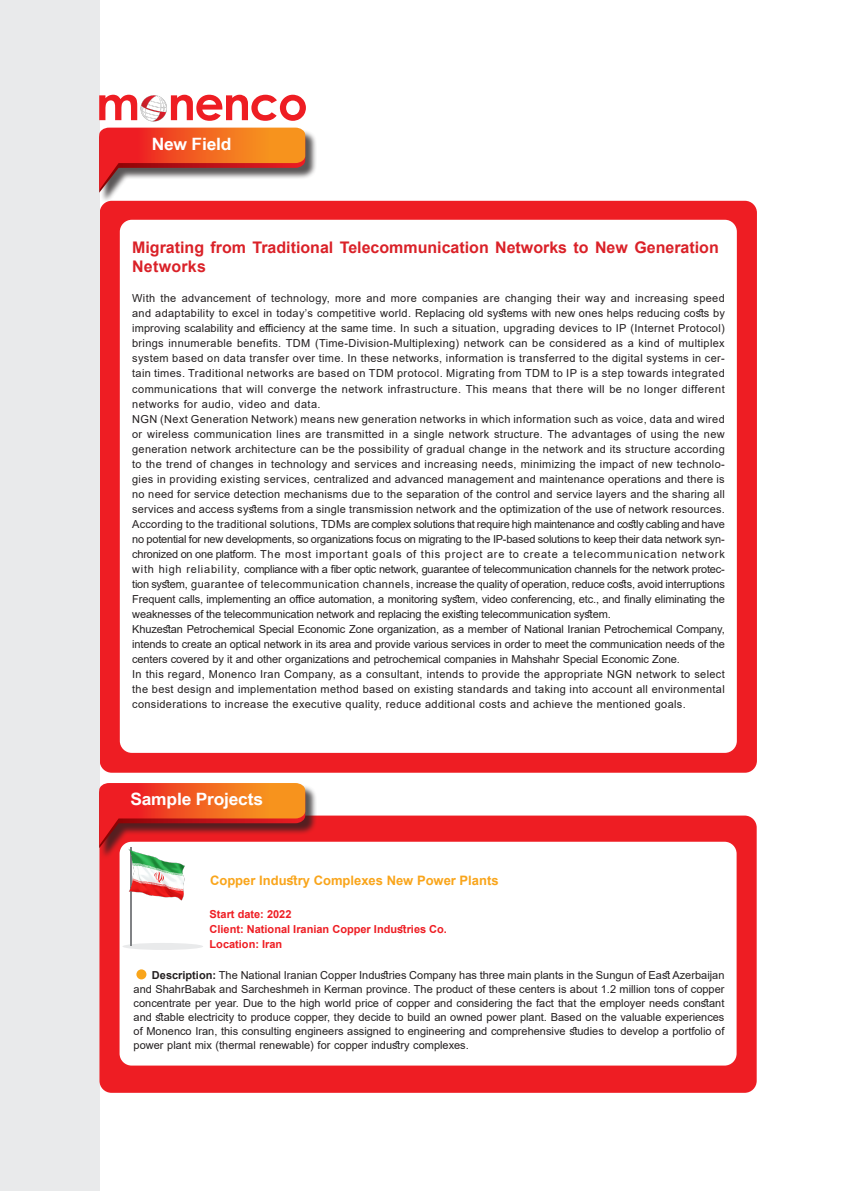
<style>
.page{position:relative;width:842px;height:1191px;background:#fff}
.page>*{position:absolute;margin:0;border:0;box-sizing:border-box;transform-origin:0 0}
.t1{font:700 17px "Arial Narrow";letter-spacing:-.01em;color:#fff;scale:1.25 1}
.t2{font:700 16px/19px "Arial";color:#da2128}
.t3{font:700 13px "Arial";color:#f9a51b}
.t4{font:11px/15px "Arial";letter-spacing:.01em;color:#231f20;text-align:justify}
.t5{font:700 11px "Arial";color:#ee1d23}
.s1{font-weight:700}
</style>
<div class="page">
<div style="left:100px;top:201px;width:657px;height:571px;background:#ee1d23;border-radius:12px"></div>
<div style="left:0;top:0;width:99px;height:1191px;background:#e9eaeb"></div>
<div style="left:101px;top:129px;width:217px;height:75px;background:#231f20;opacity:.75"></div>
<svg style="left:99px;top:128px;width:206px;height:65px"></svg>
<div style="left:99px;top:815px;width:658px;height:277px;background:#ee1d23;border-radius:12px"></div>
<svg style="left:99px;top:95px;width:207px;height:26px"></svg>
<div style="left:120px;top:220px;width:617px;height:533px;background:#fff;border-radius:12px"></div>
<div style="left:120px;top:841px;width:617px;height:224px;background:#fff;border-radius:12px"></div>
<div style="left:136px;top:969px;width:10px;height:10px;background:#f9a51b;border-radius:50%"></div>
<div style="left:122px;top:943px;width:81px;height:7px;background:#e9eaeb;border-radius:50%"></div>
<hr style="left:130px;top:847px;width:2px;height:99px;background:#808285">
<img style="left:129px;top:859px;width:56px;height:42px">
<div style="left:101px;top:784px;width:217px;height:75px;background:#231f20;opacity:.75"></div>
<svg style="left:99px;top:783px;width:206px;height:65px"></svg>
<img style="left:131px;top:95px;width:45px;height:36px">
<p class="t1" style="left:152px;top:131px;width:65px">New Field</p>
<p class="t2" style="left:132px;top:238px;width:588px">Migrating from Traditional Telecommunication Networks to New Generation<br>Networks</p>
<p class="t4" style="left:132px;top:291px;width:594px">With the advancement of technology, more and more companies are changing their way and increasing speed and adaptability to excel in today’s competitive world. Replacing old systems with new ones helps reducing costs by improving scalability and efficiency at the same time. In such a situation, upgrading devices to IP (Internet Protocol) brings innumerable benefits. TDM (Time-Division-Multiplexing) network can be considered as a kind of multiplex system based on data transfer over time. In these networks, information is transferred to the digital systems in cer&shy;tain times. Traditional networks are based on TDM protocol. Migrating from TDM to IP is a step towards integrated communications that will converge the network infrastructure. This means that there will be no longer different networks for audio, video and data.</p>
<p class="t4" style="left:132px;top:411px;width:594px">NGN (Next Generation Network) means new generation networks in which information such as voice, data and wired or wireless communication lines are transmitted in a single network structure. The advantages of using the new generation network architecture can be the possibility of gradual change in the network and its structure according to the trend of changes in technology and services and increasing needs, minimizing the impact of new technolo&shy;gies in providing existing services, centralized and advanced management and maintenance operations and there is no need for service detection mechanisms due to the separation of the control and service layers and the sharing all services and access systems from a single transmission network and the optimization of the use of network resources.</p>
<p class="t4" style="left:132px;top:516px;width:594px">According to the traditional solutions, TDMs are complex solutions that require high maintenance and costly cabling and have no potential for new developments, so organizations focus on migrating to the IP-based solutions to keep their data network syn&shy;chronized on one platform. The most important goals of this project are to create a telecommunication network with high reliability, compliance with a fiber optic network, guarantee of telecommunication channels for the network protec&shy;tion system, guarantee of telecommunication channels, increase the quality of operation, reduce costs, avoid interruptions Frequent calls, implementing an office automation, a monitoring system, video conferencing, etc., and finally eliminating the weaknesses of the telecommunication network and replacing the existing telecommunication system.</p>
<p class="t4" style="left:132px;top:621px;width:594px">Khuzestan Petrochemical Special Economic Zone organization, as a member of National Iranian Petrochemical Company, intends to create an optical network in its area and provide various services in order to meet the communication needs of the centers covered by it and other organizations and petrochemical companies in Mahshahr Special Economic Zone.</p>
<p class="t4" style="left:132px;top:666px;width:594px">In this regard, Monenco Iran Company, as a consultant, intends to provide the appropriate NGN network to select the best design and implementation method based on existing standards and taking into account all environmental considerations to increase the executive quality, reduce additional costs and achieve the mentioned goals.</p>
<p class="t1" style="left:130px;top:786px;width:108px">Sample Projects</p>
<p class="t3" style="left:210px;top:871px;width:290px">Copper Industry Complexes New Power Plants</p>
<p class="t5" style="left:210px;top:906px;width:83px">Start date: 2022</p>
<p class="t5" style="left:210px;top:921px;width:239px">Client: National Iranian Copper Industries Co.</p>
<p class="t5" style="left:210px;top:936px;width:74px">Location: Iran</p>
<p class="t4" style="left:134px;top:968px;width:592px;line-height:14px;text-indent:18px"><span class="s1">Description:</span> The National Iranian Copper Industries Company has three main plants in the Sungun of East Azerbaijan and ShahrBabak and Sarcheshmeh in Kerman province. The product of these centers is about 1.2 million tons of copper concentrate per year. Due to the high world price of copper and considering the fact that the employer needs constant and stable electricity to produce copper, they decide to build an owned power plant. Based on the valuable experiences of Monenco Iran, this consulting engineers assigned to engineering and comprehensive studies to develop a portfolio of power plant mix (thermal renewable) for copper industry complexes.</p>
</div>
